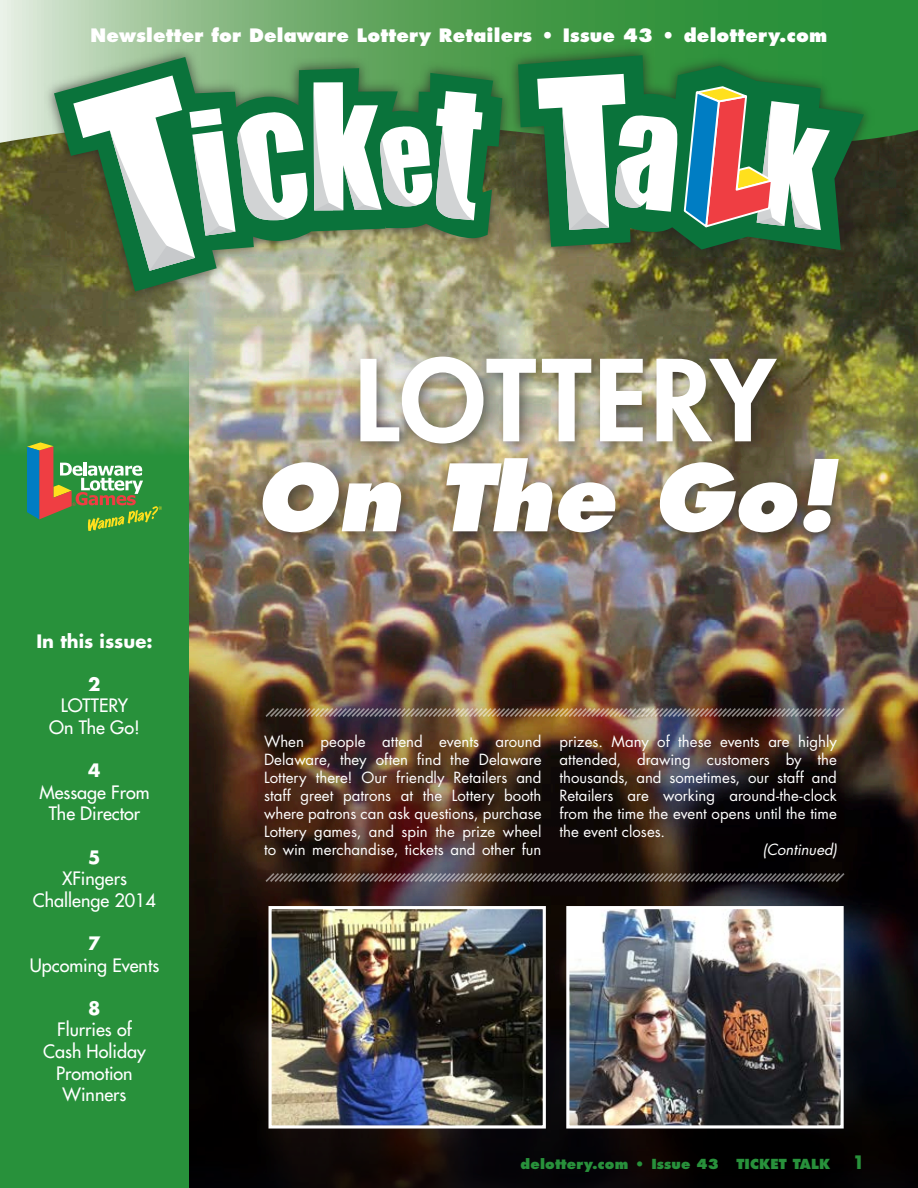
<style>
.page{position:relative;width:918px;height:1188px;background:#fff}
.page>*{position:absolute;margin:0;border:0;box-sizing:border-box;transform-origin:0 0}
.t1{font:800 109.5px "Futura Std";letter-spacing:.02em;color:#fff}
.t2{font:italic 800 90.15px "Futura Std";letter-spacing:-.005em;color:#fff}
.t3{font:500 18px/21.6px "Futura Std";color:#fff;text-align:center}
.t4{font:800 18px "Futura Std";letter-spacing:.01em;color:#fff}
.t5{font:700 18px "Futura Std";color:#fff}
.t6{font:15px/18px "Futura Std";color:#fff;text-align:justify}
.t7{font:italic 15px "Futura Std";letter-spacing:-.005em;color:#fff}
.t8{font:800 13.5px "Futura Std";letter-spacing:.01em;color:#28913b}
.s1{font-weight:700;font-size:18px}
</style>
<div class="page">
<img style="left:0;top:171px;width:918px;height:383px">
<img style="left:189px;top:554px;width:729px;height:634px">
<svg style="left:0;top:0;width:918px;height:171px;background:#66a668"></svg>
<svg style="left:0;top:309px;width:189px;height:879px;background:#33903f"></svg>
<div style="left:43px;top:43px;width:832px;height:260px;background:#231f20;opacity:.6"></div>
<svg style="left:518px;top:55px;width:346px;height:195px;background:#296935"></svg>
<img style="left:54px;top:57px;width:448px;height:235px">
<svg style="left:73px;top:75px;width:410px;height:196px"></svg>
<svg style="left:537px;top:74px;width:293px;height:156px"></svg>
<svg style="left:27px;top:442px;width:135px;height:89px;background:#5d9153"></svg>
<img style="left:264px;top:706px;width:582px;height:13px">
<svg style="left:264px;top:871px;width:582px;height:13px;background:#443938"></svg>
<div style="left:253px;top:346px;width:603px;height:204px;background:#231f20;opacity:.6"></div>
<img style="left:273px;top:910px;width:269px;height:215px">
<div style="left:269px;top:906px;width:277px;height:223px;border:3px solid #fff"></div>
<img style="left:570px;top:910px;width:270px;height:215px">
<div style="left:566px;top:906px;width:278px;height:223px;border:3px solid #fff"></div>
<p class="t4" style="left:91px;top:24px;width:738px">Newsletter for Delaware Lottery Retailers • Issue 43 • delottery.com</p>
<p class="t5" style="left:36px;top:629px;width:118px">In this issue:</p>
<p class="t5" style="left:88px;top:672px;width:14px">2</p>
<p class="t3" style="left:49px;top:695px;width:92px">LOTTERY<br>On The Go!</p>
<p class="t5" style="left:88px;top:759px;width:14px">4</p>
<p class="t3" style="left:39px;top:781px;width:112px">Message From<br>The Director</p>
<p class="t5" style="left:88px;top:845px;width:14px">5</p>
<p class="t3" style="left:33px;top:868px;width:125px">XFingers<br>Challenge 2014</p>
<p class="t5" style="left:88px;top:931px;width:14px">7</p>
<p class="t3" style="left:30px;top:954px;width:131px">Upcoming Events</p>
<p class="t5" style="left:88px;top:996px;width:14px">8</p>
<p class="t3" style="left:43px;top:1019px;width:104px">Flurries of<br>Cash Holiday<br>Promotion<br>Winners</p>
<h1 class="t1" style="left:355px;top:332px;width:422px">LOTTERY</h1>
<h2 class="t2" style="left:255px;top:440px;width:583px">On The Go!</h2>
<p class="t6" style="left:264px;top:733px;width:279px">When people attend events around Delaware, they often find the Delaware Lottery there! Our friendly Retailers and staff greet patrons at the Lottery booth where patrons can ask questions, purchase Lottery games, and spin the prize wheel to win merchandise, tickets and other fun</p>
<p class="t6" style="left:560px;top:733px;width:279px">prizes. Many of these events are highly attended, drawing customers by the thousands, and sometimes, our staff and Retailers are working around-the-clock from the time the event opens until the time the event closes.</p>
<p class="t7" style="left:762px;top:840px;width:76px">(Continued)</p>
<p class="t8" style="left:521px;top:1155px;width:200px">delottery.com • Issue 43</p>
<p class="t8" style="left:736px;top:1155px;width:130px">TICKET TALK <span class="s1">1</span></p>
</div>
